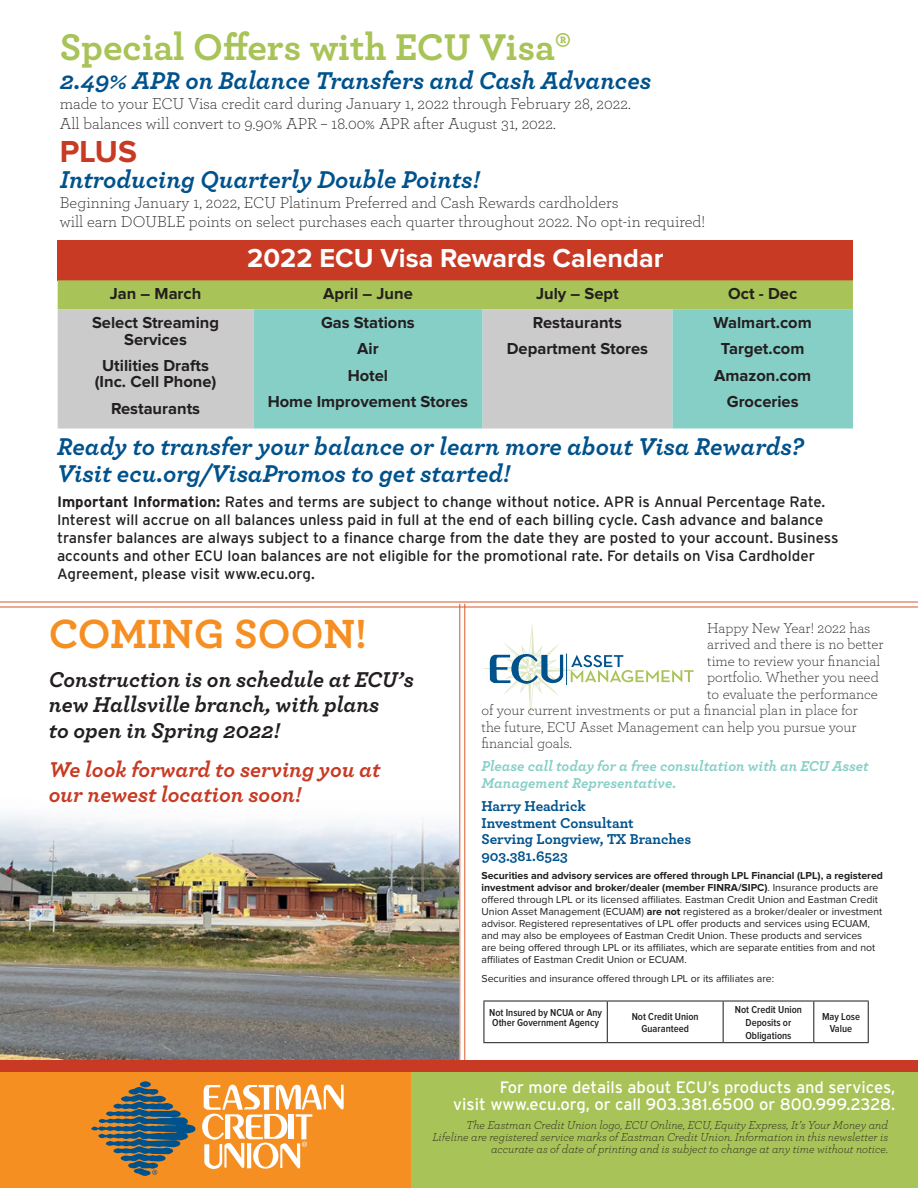
<style>
.page{position:relative;width:918px;height:1188px;background:#fff}
.page>*{position:absolute;margin:0;border:0;box-sizing:border-box;transform-origin:0 0}
.Headlines{font:700 42.75px "Archer";color:#f68f22}
.Headlines-2{font:700 39px "Archer";letter-spacing:-.005em;color:#a8c357}
.Body_Copy{font:700 31.5px "Proxima Nova";color:#c83a23}
.NewsBrief_Headlines{font:700 27px "Proxima Nova";color:#fff}
.NewsBrief_Headlines-2{font:italic 700 25.5px/27px "Archer";color:#00528c}
.Headlines-3{font:italic 700 22.5px/25.5px "Archer";color:#231f20}
.Headlines-4{font:italic 700 22.5px/25.5px "Archer";color:#c83a23}
.Body_Copy-2{font:300 16.5px/19.5px "Archer";color:#231f20}
.Body_Copy-3{font:700 16.5px/16.5px "Proxima Nova";color:#231f20;text-align:center}
.t1{font:16.5px/16.5px "Interstate";color:#fff;text-align:right}
.Body_Copy-4{font:15px/18px "Interstate";color:#231f20}
.disclaimer{font:300 15px "Archer";letter-spacing:-.005em;color:#231f20}
.disclaimer-2{font:italic 700 15px/16.5px "Archer";color:#86cfc7}
.disclaimer-3{font:700 15px/16.5px "Archer";color:#00528c}
.t2{font:italic 300 12px/12px "Archer";color:#231f20;text-align:right}
.disclaimer-4{font:10.5px/12px "Proxima Nova";color:#231f20}
.t3{font:600 10.5px/12.6px "Proxima Nova Cond";color:#231f20}
.s1{font-weight:700}
</style>
<div class="page">
<img style="left:0;top:814px;width:459px;height:245px">
<div style="left:4px;top:1066px;width:914px;height:122px;background:#a8c357"></div>
<div style="left:0;top:1066px;width:410px;height:122px;background:#f68f22"></div>
<div style="left:140px;top:1081px;width:11px;height:6px;background:#00528c;border-radius:50%"></div>
<svg style="left:202px;top:1084px;width:142px;height:85px"></svg>
<svg style="left:91px;top:1087px;width:104px;height:89px"></svg>
<div style="left:0;top:1060px;width:918px;height:12px;background:#c83a23"></div>
<svg style="left:483px;top:624px;width:211px;height:91px"></svg>
<hr style="left:464px;top:604px;width:1px;height:456px;background:#d75829">
<hr style="left:459px;top:604px;width:1px;height:456px;background:#d75829">
<hr style="left:0;top:606px;width:918px;height:1px;background:#d75829">
<hr style="left:0;top:602px;width:918px;height:1px;background:#d75829">
<svg style="left:484px;top:1002px;width:384px;height:40px"></svg>
<hr style="left:483px;top:1001px;width:124px;height:1px;background:#231f20">
<hr style="left:483px;top:1002px;width:1px;height:40px;background:#231f20">
<hr style="left:607px;top:1001px;width:116px;height:1px;background:#231f20">
<hr style="left:607px;top:1002px;width:1px;height:40px;background:#231f20">
<hr style="left:723px;top:1001px;width:91px;height:1px;background:#231f20">
<hr style="left:723px;top:1002px;width:1px;height:40px;background:#231f20">
<hr style="left:814px;top:1001px;width:55px;height:1px;background:#231f20">
<hr style="left:813px;top:1002px;width:1px;height:40px;background:#231f20">
<hr style="left:868px;top:1002px;width:1px;height:40px;background:#231f20">
<hr style="left:483px;top:1042px;width:124px;height:1px;background:#231f20">
<hr style="left:607px;top:1042px;width:116px;height:1px;background:#231f20">
<hr style="left:723px;top:1042px;width:91px;height:1px;background:#231f20">
<hr style="left:814px;top:1042px;width:55px;height:1px;background:#231f20">
<div style="left:58px;top:240px;width:795px;height:40px;background:#c83a23"></div>
<div style="left:58px;top:280px;width:795px;height:29px;background:#a8c357"></div>
<div style="left:58px;top:309px;width:195px;height:119px;background:#cbcbcb"></div>
<svg style="left:253px;top:309px;width:600px;height:119px;fill:#86cfc7"></svg>
<p class="Headlines-2" style="left:60px;top:16px;width:513px">Special Offers with ECU Visa®</p>
<p class="NewsBrief_Headlines-2" style="left:60px;top:65px;width:593px">2.49% APR on Balance Transfers and Cash Advances</p>
<p class="Body_Copy-2" style="left:60px;top:93px;width:572px">made to your ECU Visa credit card during January 1, 2022 through February 28, 2022.<br>All balances will convert to 9.90% APR – 18.00% APR after August 31, 2022.</p>
<p class="Body_Copy" style="left:60px;top:137px;width:79px">PLUS</p>
<p class="NewsBrief_Headlines-2" style="left:60px;top:164px;width:421px">Introducing Quarterly Double Points!</p>
<p class="Body_Copy-2" style="left:60px;top:192px;width:647px">Beginning January 1, 2022, ECU Platinum Preferred and Cash Rewards cardholders<br>will earn DOUBLE points on select purchases each quarter throughout 2022. No opt-in required!</p>
<p class="NewsBrief_Headlines" style="left:247px;top:246px;width:418px">2022 ECU Visa Rewards Calendar</p>
<p class="Body_Copy-3" style="left:110px;top:286px;width:93px">Jan – March</p>
<p class="Body_Copy-3" style="left:323px;top:286px;width:91px">April – June</p>
<p class="Body_Copy-3" style="left:536px;top:286px;width:84px">July – Sept</p>
<p class="Body_Copy-3" style="left:728px;top:286px;width:71px">Oct - Dec</p>
<p class="Body_Copy-3" style="left:92px;top:315px;width:129px">Select Streaming<br>Services</p>
<p class="Body_Copy-3" style="left:95px;top:358px;width:123px">Utilities Drafts (Inc. Cell Phone)</p>
<p class="Body_Copy-3" style="left:111px;top:401px;width:91px">Restaurants</p>
<p class="Body_Copy-3" style="left:321px;top:315px;width:95px">Gas Stations</p>
<p class="Body_Copy-3" style="left:357px;top:341px;width:23px">Air</p>
<p class="Body_Copy-3" style="left:348px;top:368px;width:42px">Hotel</p>
<p class="Body_Copy-3" style="left:268px;top:394px;width:202px">Home Improvement Stores</p>
<p class="Body_Copy-3" style="left:714px;top:315px;width:100px">Walmart.com</p>
<p class="Body_Copy-3" style="left:721px;top:341px;width:85px">Target.com</p>
<p class="Body_Copy-3" style="left:714px;top:368px;width:99px">Amazon.com</p>
<p class="Body_Copy-3" style="left:727px;top:394px;width:73px">Groceries</p>
<p class="NewsBrief_Headlines-2" style="left:57px;top:431px;width:748px">Ready to transfer your balance or learn more about Visa Rewards?<br>Visit ecu.org/VisaPromos to get started!</p>
<p class="Body_Copy-4" style="left:57px;top:492px;width:783px"><span class="s1">Important Information:</span> Rates and terms are subject to change without notice. APR is Annual Percentage Rate.<br>Interest will accrue on all balances unless paid in full at the end of each billing cycle. Cash advance and balance transfer balances are always subject to a finance charge from the date they are posted to your account. Business accounts and other ECU loan balances are not eligible for the promotional rate. For details on Visa Cardholder Agreement, please visit www.ecu.org.</p>
<p class="Headlines" style="left:49px;top:600px;width:320px">COMING SOON!</p>
<p class="Headlines-3" style="left:49px;top:665px;width:367px">Construction is on schedule at ECU’s new Hallsville branch, with plans<br>to open in Spring 2022!</p>
<p class="Headlines-4" style="left:49px;top:755px;width:333px">We look forward to serving you at our newest location soon!</p>
<p class="Body_Copy-3" style="left:533px;top:315px;width:91px">Restaurants</p>
<p class="Body_Copy-3" style="left:507px;top:341px;width:143px">Department Stores</p>
<p class="disclaimer" style="left:707px;top:618px;width:165px">Happy New Year! 2022 has</p>
<p class="disclaimer" style="left:707px;top:634px;width:178px">arrived and there is no better</p>
<p class="disclaimer" style="left:707px;top:651px;width:174px">time to review your financial</p>
<p class="disclaimer" style="left:707px;top:667px;width:173px">portfolio. Whether you need</p>
<p class="disclaimer" style="left:707px;top:684px;width:172px">to evaluate the performance</p>
<p class="disclaimer" style="left:482px;top:700px;width:378px">of your current investments or put a financial plan in place for</p>
<p class="disclaimer" style="left:482px;top:717px;width:377px">the future, ECU Asset Management can help you pursue your</p>
<p class="disclaimer" style="left:482px;top:733px;width:92px">financial goals.</p>
<p class="disclaimer-2" style="left:482px;top:757px;width:389px">Please call today for a free consultation with an ECU Asset<br>Management Representative.</p>
<p class="disclaimer-3" style="left:482px;top:797px;width:211px">Harry Headrick<br>Investment Consultant<br>Serving Longview, TX Branches<br>903.381.6523</p>
<p class="disclaimer-4" style="left:482px;top:870px;width:403px"><span class="s1">Securities and advisory services are offered through LPL Financial (LPL), a registered investment advisor and broker/dealer (member FINRA/SIPC)</span>. Insurance products are offered through LPL or its licensed affiliates. Eastman Credit Union and Eastman Credit Union Asset Management (ECUAM) <span class="s1">are not</span> registered as a broker/dealer or investment advisor. Registered representatives of LPL offer products and services using ECUAM, and may also be employees of Eastman Credit Union. These products and services<br>are being offered through LPL or its affiliates, which are separate entities from and not affiliates of Eastman Credit Union or ECUAM.</p>
<p class="disclaimer-4" style="left:482px;top:973px;width:294px">Securities and insurance offered through LPL or its affiliates are:</p>
<p class="t3" style="left:489px;top:1008px;width:114px;line-height:10.1px">Not Insured by NCUA or Any<br>Other Government Agency</p>
<p class="t3" style="left:632px;top:1010px;width:69px;text-align:center">Not Credit Union<br>Guaranteed</p>
<p class="t3" style="left:735px;top:1004px;width:69px">Not Credit Union</p>
<p class="t3" style="left:745px;top:1017px;width:48px">Deposits or<br>Obligations</p>
<p class="t3" style="left:822px;top:1010px;width:40px">May Lose</p>
<p class="t3" style="left:830px;top:1023px;width:24px">Value</p>
<p class="t1" style="left:453px;top:1079px;width:443px">For more details about ECU’s products and services,<br>visit www.ecu.org, or call 903.381.6500 or 800.999.2328.</p>
<p class="t2" style="left:433px;top:1118px;width:457px">The Eastman Credit Union logo, ECU Online, ECU, Equity Express, It’s Your Money and<br>Lifeline are registered service marks of Eastman Credit Union. Information in this newsletter is accurate as of date of printing and is subject to change at any time without notice.</p>
</div>
